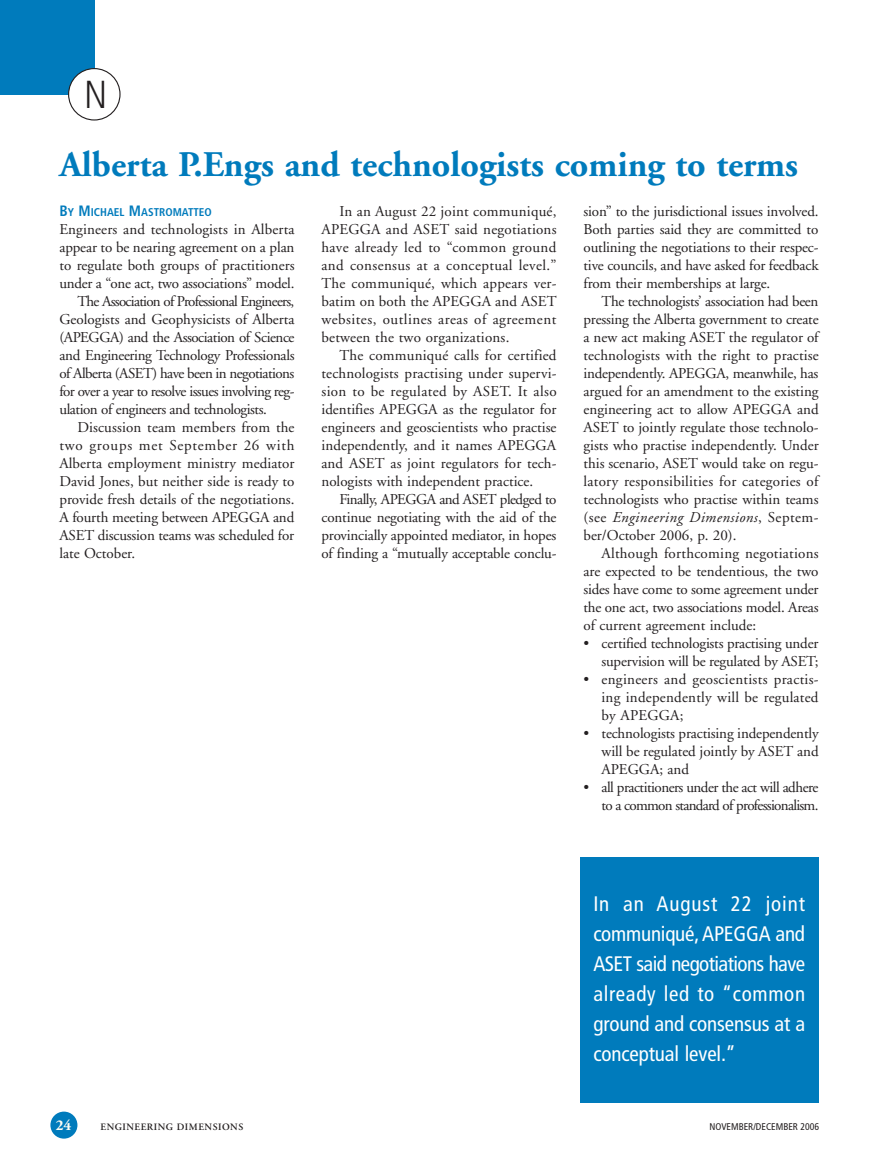
<style>
.page{position:relative;width:878px;height:1175px;background:#fff}
.page>*{position:absolute;margin:0;border:0;box-sizing:border-box;transform-origin:0 0}
.t1{font:300 condensed 39px "Frutiger";color:#231f20}
.t2{font:700 36px "Adobe Garamond";color:#007bbc}
.t3{font:condensed 21px/30px "Frutiger";letter-spacing:-.005em;color:#fff;text-align:justify}
.t4{font:15px/18px "Adobe Garamond";letter-spacing:-.01em;color:#231f20;text-align:justify}
.t5{font:15px "Adobe Garamond";letter-spacing:-.035em;color:#231f20}
.t6{font:15px/18px "Adobe Garamond";letter-spacing:-.04em;color:#231f20;text-align:right}
.t7{font:15px "Adobe Garamond";letter-spacing:-.03em;color:#231f20}
.t8{font:15px "Adobe Garamond";letter-spacing:.01em;color:#231f20}
.t9{font:15px "Adobe Garamond";letter-spacing:-.05em;color:#231f20}
.t10{font:15px "Adobe Garamond";letter-spacing:.05em;color:#231f20}
.t11{font:700 15px "Adobe Garamond";color:#fffef4}
.t12{font:700 condensed 11.25px "Frutiger";color:#007bbc}
.t13{font:600 9.75px "Adobe Garamond";letter-spacing:.05em;color:#231f20}
.t14{font:condensed 9.75px "Frutiger";color:#231f20}
.s1{font-size:15px}
.s2{font-style:italic}
</style>
<div class="page">
<div style="left:0;top:0;width:94px;height:94px;background:#007bbc"></div>
<svg style="left:68px;top:68px;width:52px;height:52px"></svg>
<div style="left:579px;top:857px;width:239px;height:245px;background:#007bbc"></div>
<div style="left:50px;top:1111px;width:27px;height:27px;background:#007bbc;border-radius:50%"></div>
<h1 class="t1" style="left:84px;top:79px;width:25px">N</h1>
<h2 class="t2" style="left:59px;top:150px;width:740px">Alberta P.Engs and technologists coming to terms</h2>
<p class="t12" style="left:59px;top:208px;width:154px"><span class="s1">B</span>Y <span class="s1">M</span>ICHAEL <span class="s1">M</span>ASTROMATTEO</p>
<p class="t8" style="left:59px;top:223px;width:236px">Engineers and technologists in Alberta</p>
<p class="t4" style="left:59px;top:240px;width:236px">appear to be nearing agreement on a plan</p>
<p class="t4" style="left:59px;top:258px;width:236px">to regulate both groups of practitioners</p>
<p class="t4" style="left:59px;top:276px;width:236px">under a “one act, two associations” model.</p>
<p class="t9" style="left:77px;top:295px;width:218px">The Association of Professional Engineers,</p>
<p class="t4" style="left:59px;top:312px;width:236px">Geologists and Geophysicists of Alberta</p>
<p class="t7" style="left:59px;top:331px;width:236px">(APEGGA) and the Association of Science</p>
<p class="t4" style="left:59px;top:348px;width:237px">and Engineering Technology Professionals</p>
<p class="t5" style="left:59px;top:367px;width:236px">of Alberta (ASET) have been in negotiations</p>
<p class="t5" style="left:59px;top:385px;width:237px">for over a year to resolve issues involving reg-</p>
<p class="t7" style="left:59px;top:403px;width:209px">ulation of engineers and technologists.</p>
<p class="t8" style="left:77px;top:421px;width:219px">Discussion team members from the</p>
<p class="t10" style="left:59px;top:439px;width:236px">two groups met September 26 with</p>
<p class="t4" style="left:59px;top:456px;width:236px">Alberta employment ministry mediator</p>
<p class="t4" style="left:59px;top:474px;width:236px">David Jones, but neither side is ready to</p>
<p class="t4" style="left:59px;top:492px;width:236px">provide fresh details of the negotiations.</p>
<p class="t4" style="left:59px;top:510px;width:236px">A fourth meeting between APEGGA and</p>
<p class="t4" style="left:59px;top:528px;width:236px">ASET discussion teams was scheduled for</p>
<p class="t4" style="left:59px;top:546px;width:77px">late October.</p>
<p class="t4" style="left:321px;top:204px;width:237px;text-indent:18px">In an August 22 joint communiqué, APEGGA and ASET said negotiations have already led to “common ground and consensus at a conceptual level.” The communiqué, which appears ver&shy;batim on both the APEGGA and ASET websites, outlines areas of agreement between the two organizations.</p>
<p class="t4" style="left:321px;top:348px;width:237px;text-indent:18px">The communiqué calls for certified technologists practising under supervi&shy;sion to be regulated by ASET. It also identifies APEGGA as the regulator for engineers and geoscientists who practise independently, and it names APEGGA and ASET as joint regulators for tech&shy;nologists with independent practice.</p>
<p class="t4" style="left:321px;top:492px;width:236px;text-indent:18px">Finally, APEGGA and ASET pledged to continue negotiating with the aid of the provincially appointed mediator, in hopes of finding a “mutually acceptable conclu-</p>
<p class="t4" style="left:583px;top:204px;width:236px">sion” to the jurisdictional issues involved.<br>Both parties said they are committed to outlining the negotiations to their respec&shy;tive councils, and have asked for feedback from their memberships at large.</p>
<p class="t4" style="left:583px;top:294px;width:237px;text-indent:18px">The technologists’ association had been pressing the Alberta government to create a new act making ASET the regulator of technologists with the right to practise independently. APEGGA, meanwhile, has argued for an amendment to the existing engineering act to allow APEGGA and ASET to jointly regulate those technolo&shy;gists who practise independently. Under this scenario, ASET would take on regu&shy;latory responsibilities for categories of technologists who practise within teams (see <span class="s2">Engineering Dimensions</span>, Septem&shy;ber/October 2006, p. 20).</p>
<p class="t4" style="left:583px;top:546px;width:237px;text-indent:18px">Although forthcoming negotiations are expected to be tendentious, the two sides have come to some agreement under the one act, two associations model. Areas of current agreement include:</p>
<p class="t4" style="left:583px;top:636px;width:236px;text-align:right">• certified technologists practising under supervision will be regulated by ASET;</p>
<p class="t4" style="left:601px;top:672px;width:219px;text-indent:-18px">• engineers and geoscientists practis&shy;ing independently will be regulated by APEGGA;</p>
<p class="t4" style="left:601px;top:726px;width:218px;text-indent:-18px">• technologists practising independently will be regulated jointly by ASET and APEGGA; and</p>
<p class="t6" style="left:583px;top:780px;width:236px">• all practitioners under the act will adhere to a common standard of professionalism.</p>
<h3 class="t3" style="left:593px;top:890px;width:213px">In an August 22 joint communiqué, APEGGA and ASET said negotiations have already led to “common ground and consensus at a conceptual level.”</h3>
<p class="t11" style="left:56px;top:1118px;width:17px">24</p>
<p class="t13" style="left:100px;top:1122px;width:144px">ENGINEERING DIMENSIONS</p>
<p class="t14" style="left:709px;top:1122px;width:111px">NOVEMBER/DECEMBER 2006</p>
</div>
